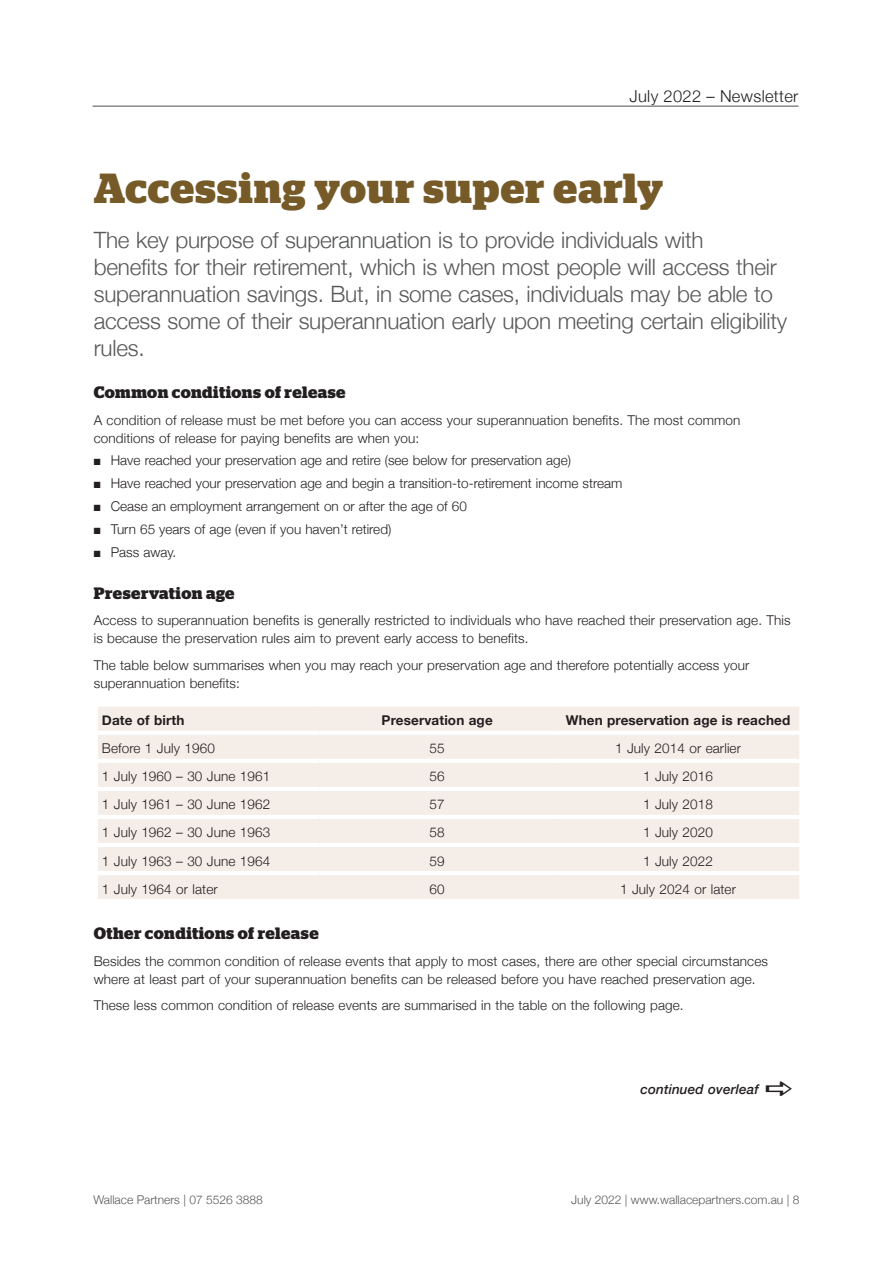
<style>
.page{position:relative;width:893px;height:1263px;background:#fff}
.page>*{position:absolute;margin:0;border:0;box-sizing:border-box;transform-origin:0 0}
.t1{font:700 42px "Stag";letter-spacing:.025em;color:#765b29}
.t2{font:300 22.5px/27px "Helvetica Neue";letter-spacing:-.01em;color:#57585a}
.t3{font:700 16.5px "Stag";letter-spacing:.025em;color:#231f20}
.t4{font:300 16.5px "Helvetica Neue";letter-spacing:.02em;color:#231f20}
.t5{font:300 13.5px/18px "Helvetica Neue";letter-spacing:.01em;color:#231f20}
.t6{font:700 13.5px "Helvetica Neue";letter-spacing:.01em;color:#231f20}
.t7{font:italic 500 13.5px "Helvetica Neue";letter-spacing:.01em;color:#231f20}
.t8{font:300 12px "Helvetica Neue";color:#57585a}
</style>
<div class="page">
<hr style="left:93px;top:106px;width:705px;height:1px;background:#231f20">
<div style="left:98px;top:707px;width:701px;height:192px;background:#f4ede8"></div>
<hr style="left:94px;top:731px;width:226px;height:4px;background:#fff">
<hr style="left:320px;top:731px;width:235px;height:4px;background:#fff">
<hr style="left:555px;top:731px;width:248px;height:4px;background:#fff">
<hr style="left:94px;top:759px;width:226px;height:4px;background:#fff">
<hr style="left:320px;top:759px;width:235px;height:4px;background:#fff">
<hr style="left:555px;top:759px;width:248px;height:4px;background:#fff">
<hr style="left:94px;top:787px;width:226px;height:4px;background:#fff">
<hr style="left:320px;top:787px;width:235px;height:4px;background:#fff">
<hr style="left:555px;top:787px;width:248px;height:4px;background:#fff">
<hr style="left:94px;top:815px;width:226px;height:4px;background:#fff">
<hr style="left:320px;top:815px;width:235px;height:4px;background:#fff">
<hr style="left:555px;top:815px;width:248px;height:4px;background:#fff">
<hr style="left:94px;top:843px;width:226px;height:4px;background:#fff">
<hr style="left:320px;top:843px;width:235px;height:4px;background:#fff">
<hr style="left:555px;top:843px;width:248px;height:4px;background:#fff">
<hr style="left:94px;top:871px;width:226px;height:4px;background:#fff">
<hr style="left:320px;top:871px;width:235px;height:4px;background:#fff">
<hr style="left:555px;top:871px;width:248px;height:4px;background:#fff">
<p class="t4" style="left:629px;top:83px;width:170px">July 2022 – Newsletter</p>
<h1 class="t1" style="left:94px;top:164px;width:571px">Accessing your super early</h1>
<p class="t2" style="left:94px;top:225px;width:695px">The key purpose of superannuation is to provide individuals with<br>benefits for their retirement, which is when most people will access their superannuation savings. But, in some cases, individuals may be able to access some of their superannuation early upon meeting certain eligibility rules.</p>
<p class="t3" style="left:94px;top:383px;width:253px">Common conditions of release</p>
<p class="t5" style="left:94px;top:410px;width:648px">A condition of release must be met before you can access your superannuation benefits. The most common conditions of release for paying benefits are when you:</p>
<p class="t5" style="left:94px;top:451px;width:479px">■ Have reached your preservation age and retire (see below for preservation age)</p>
<p class="t5" style="left:94px;top:473px;width:530px">■ Have reached your preservation age and begin a transition-to-retirement income stream</p>
<p class="t5" style="left:94px;top:496px;width:375px">■ Cease an employment arrangement on or after the age of 60</p>
<p class="t5" style="left:94px;top:519px;width:299px">■ Turn 65 years of age (even if you haven’t retired)</p>
<p class="t5" style="left:94px;top:542px;width:84px">■ Pass away.</p>
<p class="t3" style="left:94px;top:583px;width:142px">Preservation age</p>
<p class="t5" style="left:94px;top:611px;width:698px">Access to superannuation benefits is generally restricted to individuals who have reached their preservation age. This is because the preservation rules aim to prevent early access to benefits.</p>
<p class="t5" style="left:94px;top:655px;width:657px">The table below summarises when you may reach your preservation age and therefore potentially access your superannuation benefits:</p>
<p class="t6" style="left:102px;top:710px;width:84px">Date of birth</p>
<p class="t6" style="left:382px;top:710px;width:113px">Preservation age</p>
<p class="t6" style="left:566px;top:710px;width:226px">When preservation age is reached</p>
<p class="t5" style="left:102px;top:738px;width:114px">Before 1 July 1960</p>
<p class="t5" style="left:430px;top:738px;width:17px">55</p>
<p class="t5" style="left:615px;top:738px;width:127px">1 July 2014 or earlier</p>
<p class="t5" style="left:102px;top:766px;width:170px">1 July 1960 – 30 June 1961</p>
<p class="t5" style="left:430px;top:766px;width:17px">56</p>
<p class="t5" style="left:643px;top:766px;width:71px">1 July 2016</p>
<p class="t5" style="left:102px;top:795px;width:170px">1 July 1961 – 30 June 1962</p>
<p class="t5" style="left:430px;top:795px;width:17px">57</p>
<p class="t5" style="left:643px;top:795px;width:71px">1 July 2018</p>
<p class="t5" style="left:102px;top:823px;width:170px">1 July 1962 – 30 June 1963</p>
<p class="t5" style="left:430px;top:823px;width:17px">58</p>
<p class="t5" style="left:643px;top:823px;width:71px">1 July 2020</p>
<p class="t5" style="left:102px;top:851px;width:170px">1 July 1963 – 30 June 1964</p>
<p class="t5" style="left:430px;top:851px;width:17px">59</p>
<p class="t5" style="left:643px;top:851px;width:71px">1 July 2022</p>
<p class="t5" style="left:102px;top:879px;width:117px">1 July 1964 or later</p>
<p class="t5" style="left:430px;top:879px;width:17px">60</p>
<p class="t5" style="left:620px;top:879px;width:117px">1 July 2024 or later</p>
<p class="t3" style="left:94px;top:924px;width:226px">Other conditions of release</p>
<p class="t5" style="left:94px;top:951px;width:676px">Besides the common condition of release events that apply to most cases, there are other special circumstances where at least part of your superannuation benefits can be released before you have reached preservation age.</p>
<p class="t5" style="left:94px;top:995px;width:591px">These less common condition of release events are summarised in the table on the following page.</p>
<p class="t7" style="left:640px;top:1078px;width:120px">continued overleaf</p>
<p class="t8" style="left:94px;top:1190px;width:171px">Wallace Partners | 07 5526 3888</p>
<p class="t8" style="left:571px;top:1190px;width:230px">July 2022 | www.wallacepartners.com.au | 8</p>
</div>
